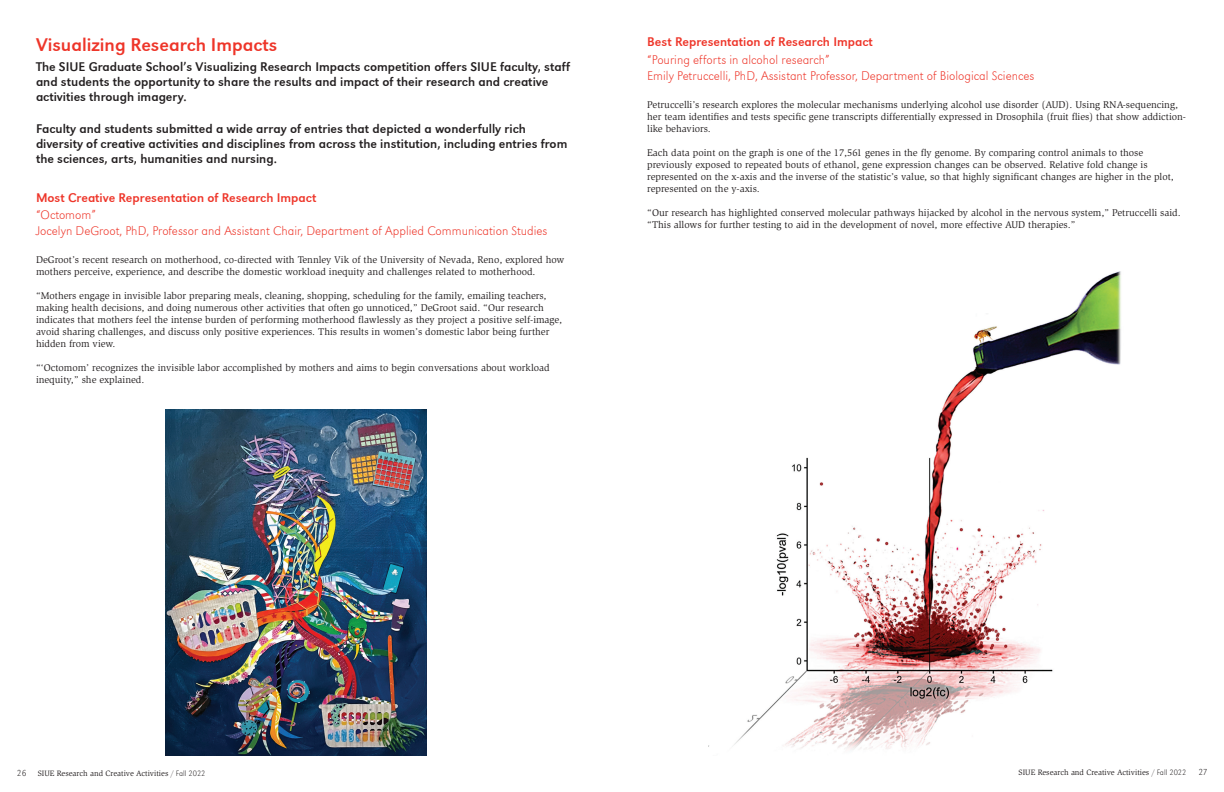
<style>
.page{position:relative;width:1224px;height:792px;background:#fff}
.page>*{position:absolute;margin:0;border:0;box-sizing:border-box;transform-origin:0 0}
.t1{font:19px "URW Grotesk T";color:#ee3529}
.t2{font:13px/15px "URW Grotesk T";color:#231f20}
.t3{font:13px/16px "URW Grotesk T Extr Ligh";color:#ee3529}
.t4{font:13px "URW Grotesk T";color:#ee3529}
.t5{font:10px/12px "Slimbach";color:#231f20}
.t6{font:9px "URW Grotesk T Extr Ligh";color:#231f20}
.t7{font:8px "Slimbach";color:#231f20}
.s1{font-family:"URW Grotesk T Extr Ligh"}
</style>
<div class="page">
<img style="left:733px;top:271px;width:388px;height:479px">
<img style="left:165px;top:409px;width:262px;height:347px">
<h1 class="t1" style="left:36px;top:33px;width:243px">Visualizing Research Impacts</h1>
<h2 class="t2" style="left:36px;top:59px;width:536px">The SIUE Graduate School’s Visualizing Research Impacts competition offers SIUE faculty, staff and students the opportunity to share the results and impact of their research and creative activities through imagery.</h2>
<p class="t2" style="left:36px;top:121px;width:533px">Faculty and students submitted a wide array of entries that depicted a wonderfully rich diversity of creative activities and disciplines from across the institution, including entries from the sciences, arts, humanities and nursing.</p>
<h2 class="t4" style="left:36px;top:190px;width:282px">Most Creative Representation of Research Impact</h2>
<h2 class="t3" style="left:36px;top:207px;width:513px">“Octomom”<br>Jocelyn DeGroot, PhD, Professor and Assistant Chair, Department of Applied Communication Studies</h2>
<p class="t5" style="left:36px;top:254px;width:530px">DeGroot’s recent research on motherhood, co-directed with Tennley Vik of the University of Nevada, Reno, explored how mothers perceive, experience, and describe the domestic workload inequity and challenges related to motherhood.</p>
<p class="t5" style="left:36px;top:290px;width:528px">“Mothers engage in invisible labor preparing meals, cleaning, shopping, scheduling for the family, emailing teachers, making health decisions, and doing numerous other activities that often go unnoticed,” DeGroot said. “Our research indicates that mothers feel the intense burden of performing motherhood flawlessly as they project a positive self-image, avoid sharing challenges, and discuss only positive experiences. This results in women’s domestic labor being further hidden from view.</p>
<p class="t5" style="left:36px;top:362px;width:515px">“‘Octomom’ recognizes the invisible labor accomplished by mothers and aims to begin conversations about workload inequity,” she explained.</p>
<h2 class="t4" style="left:647px;top:34px;width:227px">Best Representation of Research Impact</h2>
<h2 class="t3" style="left:647px;top:51px;width:389px">“Pouring efforts in alcohol research”<br>Emily Petruccelli, PhD, Assistant Professor, Department of Biological Sciences</h2>
<p class="t5" style="left:647px;top:99px;width:540px">Petruccelli’s research explores the molecular mechanisms underlying alcohol use disorder (AUD). Using RNA-sequencing, her team identifies and tests specific gene transcripts differentially expressed in Drosophila (fruit flies) that show addiction&shy;like behaviors.</p>
<p class="t5" style="left:647px;top:147px;width:528px">Each data point on the graph is one of the 17,561 genes in the fly genome. By comparing control animals to those previously exposed to repeated bouts of ethanol, gene expression changes can be observed. Relative fold change is represented on the x-axis and the inverse of the statistic’s value, so that highly significant changes are higher in the plot, represented on the y-axis.</p>
<p class="t5" style="left:647px;top:207px;width:535px">“Our research has highlighted conserved molecular pathways hijacked by alcohol in the nervous system,” Petruccelli said. “This allows for further testing to aid in the development of novel, more effective AUD therapies.”</p>
<p class="t6" style="left:17px;top:768px;width:11px">26</p>
<p class="t7" style="left:38px;top:769px;width:169px">SIUE Research and Creative Activities <span class="s1">/ Fall 2022</span></p>
<p class="t7" style="left:1019px;top:767px;width:169px">SIUE Research and Creative Activities <span class="s1">/ Fall 2022</span></p>
<p class="t6" style="left:1198px;top:766px;width:11px">27</p>
</div>
